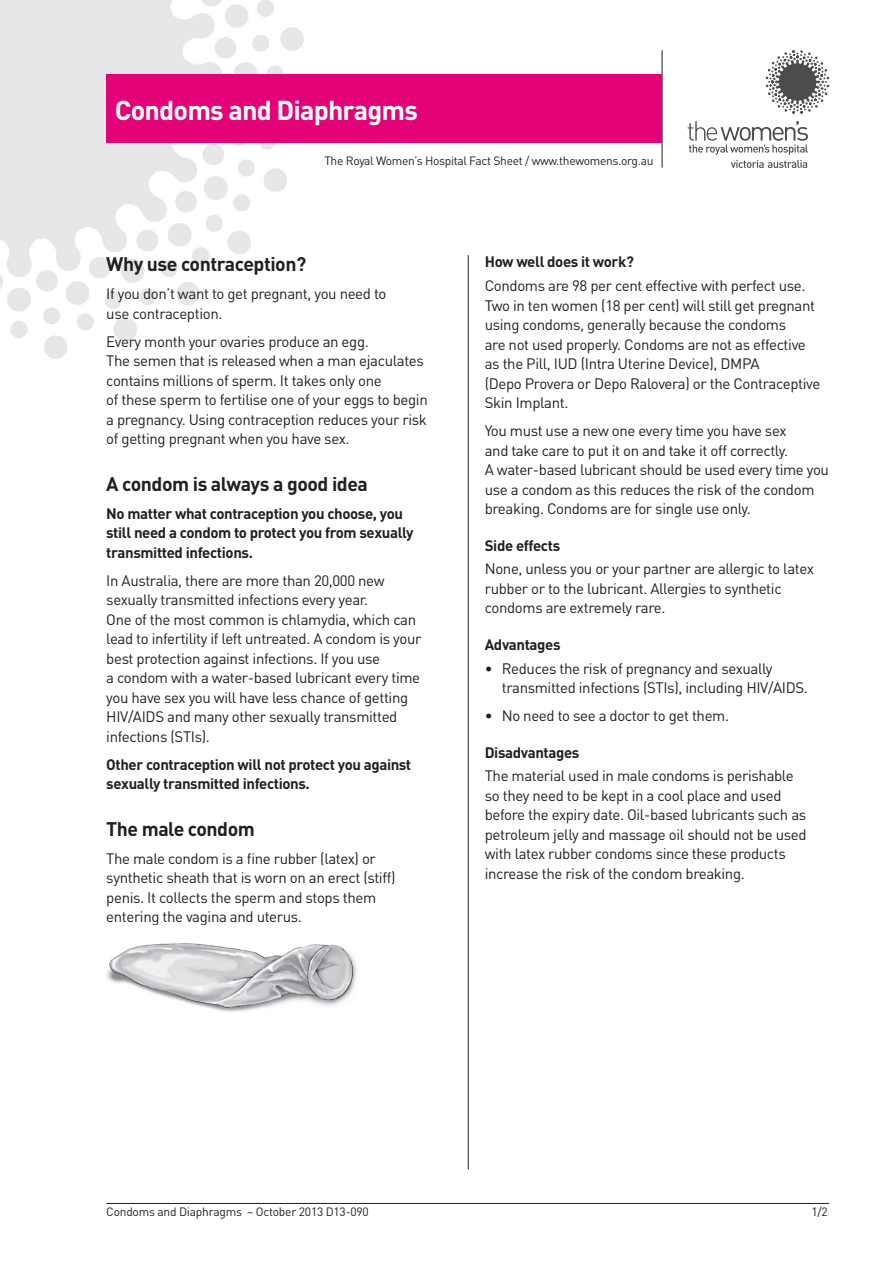
<style>
.page{position:relative;width:893px;height:1263px;background:#fff}
.page>*{position:absolute;margin:0;border:0;box-sizing:border-box;transform-origin:0 0}
.t1{font:700 27px "DIN";letter-spacing:-.03em;color:#fff}
.t2{font:700 19.5px "DIN";letter-spacing:-.025em;color:#231f20}
.t3{font:15px/19.5px "DIN";letter-spacing:-.025em;color:#231f20}
.t4{font:700 15px/19.5px "DIN";letter-spacing:-.025em;color:#231f20}
.t5{font:12px "DIN";letter-spacing:-.025em;color:#231f20}
</style>
<div class="page">
<img style="left:0;top:0;width:304px;height:359px">
<svg style="left:688px;top:121px;width:120px;height:47px"></svg>
<svg style="left:766px;top:50px;width:63px;height:64px"></svg>
<hr style="left:662px;top:50px;width:1px;height:118px;background:#231f20">
<hr style="left:106px;top:1203px;width:723px;height:1px;background:#231f20">
<hr style="left:468px;top:255px;width:1px;height:914px;background:#231f20">
<div style="left:106px;top:75px;width:556px;height:68px;background:#e40278"></div>
<img style="left:106px;top:943px;width:251px;height:69px">
<h1 class="t1" style="left:115px;top:92px;width:305px">Condoms and Diaphragms</h1>
<p class="t5" style="left:324px;top:153px;width:331px">The Royal Women’s Hospital Fact Sheet / www.thewomens.org.au</p>
<h2 class="t2" style="left:106px;top:251px;width:201px">Why use contraception?</h2>
<p class="t3" style="left:106px;top:284px;width:282px">If you don’t want to get pregnant, you need to use contraception.</p>
<p class="t3" style="left:106px;top:331px;width:323px">Every month your ovaries produce an egg.<br>The semen that is released when a man ejaculates contains millions of sperm. It takes only one<br>of these sperm to fertilise one of your eggs to begin a pregnancy. Using contraception reduces your risk of getting pregnant when you have sex.</p>
<h2 class="t2" style="left:106px;top:470px;width:263px">A condom is always a good idea</h2>
<p class="t4" style="left:106px;top:503px;width:309px">No matter what contraception you choose, you still need a condom to protect you from sexually transmitted infections.</p>
<p class="t3" style="left:106px;top:570px;width:317px">In Australia, there are more than 20,000 new sexually transmitted infections every year.<br>One of the most common is chlamydia, which can lead to infertility if left untreated. A condom is your best protection against infections. If you use<br>a condom with a water-based lubricant every time you have sex you will have less chance of getting HIV/AIDS and many other sexually transmitted infections (STIs).</p>
<p class="t4" style="left:106px;top:754px;width:306px">Other contraception will not protect you against sexually transmitted infections.</p>
<h2 class="t2" style="left:106px;top:815px;width:150px">The male condom</h2>
<p class="t3" style="left:106px;top:848px;width:291px">The male condom is a fine rubber (latex) or synthetic sheath that is worn on an erect (stiff) penis. It collects the sperm and stops them entering the vagina and uterus.</p>
<p class="t4" style="left:485px;top:252px;width:151px">How well does it work?</p>
<p class="t3" style="left:485px;top:276px;width:337px">Condoms are 98 per cent effective with perfect use.<br>Two in ten women (18 per cent) will still get pregnant using condoms, generally because the condoms<br>are not used properly. Condoms are not as effective as the Pill, IUD (Intra Uterine Device), DMPA<br>(Depo Provera or Depo Ralovera) or the Contraceptive Skin Implant.</p>
<p class="t3" style="left:485px;top:421px;width:346px">You must use a new one every time you have sex<br>and take care to put it on and take it off correctly.<br>A water-based lubricant should be used every time you use a condom as this reduces the risk of the condom breaking. Condoms are for single use only.</p>
<p class="t4" style="left:485px;top:535px;width:77px">Side effects</p>
<p class="t3" style="left:485px;top:559px;width:331px">None, unless you or your partner are allergic to latex rubber or to the lubricant. Allergies to synthetic condoms are extremely rare.</p>
<p class="t4" style="left:485px;top:634px;width:77px">Advantages</p>
<p class="t3" style="left:502px;top:658px;width:308px;text-indent:-17px">• Reduces the risk of pregnancy and sexually transmitted infections (STIs), including HIV/AIDS.</p>
<p class="t3" style="left:485px;top:706px;width:246px">• No need to see a doctor to get them.</p>
<p class="t4" style="left:485px;top:742px;width:96px">Disadvantages</p>
<p class="t3" style="left:485px;top:766px;width:323px">The material used in male condoms is perishable so they need to be kept in a cool place and used before the expiry date. Oil-based lubricants such as petroleum jelly and massage oil should not be used with latex rubber condoms since these products increase the risk of the condom breaking.</p>
<p class="t5" style="left:106px;top:1204px;width:264px">Condoms and Diaphragms – October 2013 D13-090</p>
<p class="t5" style="left:811px;top:1204px;width:18px">1/2</p>
</div>
